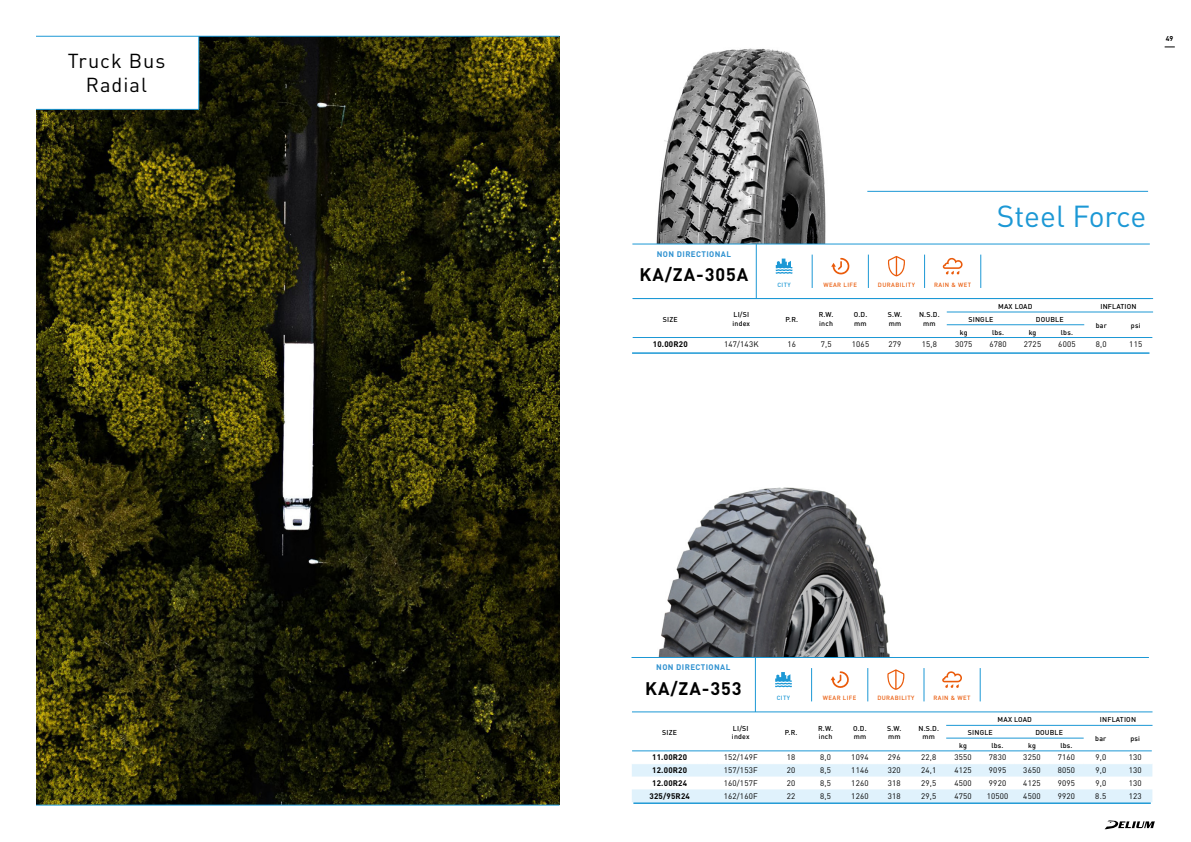
<style>
.page{position:relative;width:1191px;height:842px;background:#fff}
.page>*{position:absolute;margin:0;border:0;box-sizing:border-box;transform-origin:0 0}
.t1{font:30px "DIN";letter-spacing:-.005em;color:#1c98d5}
.t2{font:20px/24px "DIN";letter-spacing:.05em;color:#000;text-align:center}
.t3{font:700 18px "DIN";letter-spacing:.05em;color:#000}
.t4{font:8px "DIN";letter-spacing:.025em;color:#000}
.t5{font:700 8px "DIN";letter-spacing:.025em;color:#000}
.t6{font:700 8px "DIN";letter-spacing:.05em;color:#3192d0}
.t7{font:500 7px/8.4px "DIN";letter-spacing:.025em;color:#000}
.t8{font:700 7px "DIN";color:#000}
.t9{font:500 6px "DIN";letter-spacing:.07em;color:#ea5b0b}
.t10{font:500 6px "DIN";letter-spacing:.07em;color:#1c98d5}
</style>
<div class="page">
<svg style="left:1105px;top:820px;width:50px;height:9px"></svg>
<img style="left:640px;top:48px;width:196px;height:196px">
<hr style="left:632px;top:352px;width:517px;height:2px;background:#1c98d5">
<hr style="left:632px;top:298px;width:521px;height:1px;background:#1c98d5">
<svg style="left:942px;top:257px;width:20px;height:18px"></svg>
<svg style="left:775px;top:259px;width:17px;height:15px"></svg>
<svg style="left:831px;top:258px;width:18px;height:17px"></svg>
<svg style="left:888px;top:256px;width:17px;height:20px"></svg>
<hr style="left:812px;top:255px;width:1px;height:33px;background:#1c98d5">
<hr style="left:868px;top:255px;width:1px;height:33px;background:#1c98d5">
<hr style="left:924px;top:255px;width:1px;height:33px;background:#1c98d5">
<hr style="left:980px;top:255px;width:1px;height:33px;background:#1c98d5">
<hr style="left:632px;top:337px;width:520px;height:1px;background:#1c98d5">
<hr style="left:946px;top:324px;width:138px;height:1px;background:#1c98d5">
<hr style="left:946px;top:312px;width:207px;height:1px;background:#1c98d5">
<hr style="left:867px;top:191px;width:281px;height:1px;background:#1c98d5">
<hr style="left:632px;top:244px;width:517px;height:1px;background:#1c98d5">
<hr style="left:756px;top:244px;width:1px;height:55px;background:#1c98d5">
<img style="left:658px;top:487px;width:232px;height:170px">
<div style="left:632px;top:764px;width:520px;height:12px;background:#e0f2fc"></div>
<svg style="left:632px;top:789px;width:520px;height:13px"></svg>
<hr style="left:633px;top:802px;width:517px;height:2px;background:#1c98d5">
<hr style="left:632px;top:712px;width:520px;height:1px;background:#1c98d5">
<svg style="left:942px;top:671px;width:20px;height:17px"></svg>
<svg style="left:775px;top:672px;width:17px;height:15px"></svg>
<svg style="left:830px;top:671px;width:19px;height:17px"></svg>
<svg style="left:887px;top:669px;width:17px;height:21px"></svg>
<hr style="left:811px;top:668px;width:1px;height:33px;background:#1c98d5">
<hr style="left:867px;top:668px;width:1px;height:33px;background:#1c98d5">
<hr style="left:923px;top:668px;width:1px;height:33px;background:#1c98d5">
<hr style="left:980px;top:668px;width:1px;height:33px;background:#1c98d5">
<hr style="left:632px;top:751px;width:519px;height:1px;background:#1c98d5">
<hr style="left:946px;top:738px;width:137px;height:1px;background:#1c98d5">
<hr style="left:946px;top:725px;width:206px;height:1px;background:#1c98d5">
<hr style="left:631px;top:657px;width:517px;height:1px;background:#1c98d5">
<hr style="left:755px;top:657px;width:1px;height:55px;background:#1c98d5">
<img style="left:36px;top:37px;width:523px;height:768px">
<div style="left:34px;top:37px;width:165px;height:72px;background:#fff"></div>
<hr style="left:36px;top:36px;width:523px;height:1px;background:#1c98d5">
<hr style="left:36px;top:805px;width:523px;height:1px;background:#1c98d5">
<hr style="left:36px;top:109px;width:163px;height:1px;background:#1c98d5">
<hr style="left:198px;top:36px;width:1px;height:73px;background:#1c98d5">
<h2 class="t2" style="left:68px;top:48px;width:99px">Truck Bus<br>Radial</h2>
<p class="t8" style="left:1165px;top:34px;width:9px">49</p>
<p class="t6" style="left:657px;top:249px;width:76px">NON DIRECTIONAL</p>
<h3 class="t3" style="left:639px;top:263px;width:110px">KA/ZA-305A</h3>
<p class="t10" style="left:777px;top:281px;width:15px">CITY</p>
<p class="t9" style="left:823px;top:281px;width:35px">WEAR LIFE</p>
<p class="t9" style="left:878px;top:281px;width:39px">DURABILITY</p>
<p class="t9" style="left:934px;top:281px;width:39px">RAIN &amp; WET</p>
<h1 class="t1" style="left:996px;top:197px;width:151px">Steel Force</h1>
<p class="t7" style="left:998px;top:302px;width:36px">MAX LOAD</p>
<p class="t7" style="left:1100px;top:302px;width:38px">INFLATION</p>
<p class="t7" style="left:663px;top:315px;width:16px">SIZE</p>
<p class="t7" style="left:732px;top:310px;width:19px">LI/SI index</p>
<p class="t7" style="left:785px;top:315px;width:14px">P.R.</p>
<p class="t7" style="left:818px;top:310px;width:16px">R.W. inch</p>
<p class="t7" style="left:853px;top:310px;width:15px">O.D. mm</p>
<p class="t7" style="left:887px;top:310px;width:16px">S.W. mm</p>
<p class="t7" style="left:919px;top:310px;width:22px;text-align:center">N.S.D. mm</p>
<p class="t7" style="left:968px;top:315px;width:26px">SINGLE</p>
<p class="t7" style="left:1036px;top:315px;width:29px">DOUBLE</p>
<p class="t7" style="left:960px;top:328px;width:9px">kg</p>
<p class="t7" style="left:992px;top:328px;width:14px">lbs.</p>
<p class="t7" style="left:1028px;top:328px;width:9px">kg</p>
<p class="t7" style="left:1061px;top:328px;width:14px">lbs.</p>
<p class="t7" style="left:1095px;top:321px;width:13px">bar</p>
<p class="t7" style="left:1131px;top:321px;width:11px">psi</p>
<p class="t5" style="left:653px;top:339px;width:36px">10.00R20</p>
<p class="t4" style="left:724px;top:339px;width:36px">147/143K</p>
<p class="t4" style="left:787px;top:339px;width:10px">16</p>
<p class="t4" style="left:820px;top:339px;width:12px">7,5</p>
<p class="t4" style="left:852px;top:339px;width:19px">1065</p>
<p class="t4" style="left:888px;top:339px;width:14px">279</p>
<p class="t4" style="left:921px;top:339px;width:17px">15,8</p>
<p class="t4" style="left:955px;top:339px;width:19px">3075</p>
<p class="t4" style="left:989px;top:339px;width:19px">6780</p>
<p class="t4" style="left:1024px;top:339px;width:19px">2725</p>
<p class="t4" style="left:1058px;top:339px;width:19px">6005</p>
<p class="t4" style="left:1096px;top:339px;width:12px">8,0</p>
<p class="t4" style="left:1129px;top:339px;width:14px">115</p>
<p class="t6" style="left:656px;top:662px;width:76px">NON DIRECTIONAL</p>
<h3 class="t3" style="left:645px;top:676px;width:98px">KA/ZA-353</h3>
<p class="t10" style="left:777px;top:694px;width:15px">CITY</p>
<p class="t9" style="left:823px;top:694px;width:35px">WEAR LIFE</p>
<p class="t9" style="left:877px;top:694px;width:39px">DURABILITY</p>
<p class="t9" style="left:933px;top:694px;width:39px">RAIN &amp; WET</p>
<p class="t7" style="left:997px;top:715px;width:36px">MAX LOAD</p>
<p class="t7" style="left:1100px;top:715px;width:38px">INFLATION</p>
<p class="t7" style="left:662px;top:728px;width:16px">SIZE</p>
<p class="t7" style="left:732px;top:724px;width:19px">LI/SI index</p>
<p class="t7" style="left:785px;top:728px;width:14px">P.R.</p>
<p class="t7" style="left:818px;top:724px;width:16px">R.W. inch</p>
<p class="t7" style="left:853px;top:724px;width:15px">O.D. mm</p>
<p class="t7" style="left:887px;top:724px;width:16px">S.W. mm</p>
<p class="t7" style="left:918px;top:724px;width:22px;text-align:center">N.S.D. mm</p>
<p class="t7" style="left:968px;top:728px;width:26px">SINGLE</p>
<p class="t7" style="left:1035px;top:728px;width:29px">DOUBLE</p>
<p class="t7" style="left:959px;top:741px;width:9px">kg</p>
<p class="t7" style="left:991px;top:741px;width:14px">lbs.</p>
<p class="t7" style="left:1028px;top:741px;width:9px">kg</p>
<p class="t7" style="left:1060px;top:741px;width:14px">lbs.</p>
<p class="t7" style="left:1095px;top:734px;width:13px">bar</p>
<p class="t7" style="left:1130px;top:734px;width:11px">psi</p>
<p class="t5" style="left:652px;top:752px;width:36px">11.00R20</p>
<p class="t4" style="left:724px;top:752px;width:35px">152/149F</p>
<p class="t4" style="left:787px;top:752px;width:10px">18</p>
<p class="t4" style="left:820px;top:752px;width:12px">8,0</p>
<p class="t4" style="left:851px;top:752px;width:19px">1094</p>
<p class="t4" style="left:888px;top:752px;width:14px">296</p>
<p class="t4" style="left:921px;top:752px;width:17px">22,8</p>
<p class="t4" style="left:954px;top:752px;width:19px">3550</p>
<p class="t4" style="left:989px;top:752px;width:19px">7830</p>
<p class="t4" style="left:1023px;top:752px;width:19px">3250</p>
<p class="t4" style="left:1057px;top:752px;width:19px">7160</p>
<p class="t4" style="left:1095px;top:752px;width:12px">9,0</p>
<p class="t4" style="left:1128px;top:752px;width:14px">130</p>
<p class="t5" style="left:652px;top:765px;width:36px">12.00R20</p>
<p class="t4" style="left:724px;top:765px;width:35px">157/153F</p>
<p class="t4" style="left:787px;top:765px;width:10px">20</p>
<p class="t4" style="left:820px;top:765px;width:12px">8,5</p>
<p class="t4" style="left:851px;top:765px;width:19px">1146</p>
<p class="t4" style="left:888px;top:765px;width:14px">320</p>
<p class="t4" style="left:921px;top:765px;width:17px">24,1</p>
<p class="t4" style="left:954px;top:765px;width:19px">4125</p>
<p class="t4" style="left:989px;top:765px;width:19px">9095</p>
<p class="t4" style="left:1023px;top:765px;width:19px">3650</p>
<p class="t4" style="left:1057px;top:765px;width:19px">8050</p>
<p class="t4" style="left:1095px;top:765px;width:12px">9,0</p>
<p class="t4" style="left:1128px;top:765px;width:14px">130</p>
<p class="t5" style="left:652px;top:778px;width:36px">12.00R24</p>
<p class="t4" style="left:724px;top:778px;width:35px">160/157F</p>
<p class="t4" style="left:787px;top:778px;width:10px">20</p>
<p class="t4" style="left:820px;top:778px;width:12px">8,5</p>
<p class="t4" style="left:851px;top:778px;width:19px">1260</p>
<p class="t4" style="left:888px;top:778px;width:14px">318</p>
<p class="t4" style="left:921px;top:778px;width:17px">29,5</p>
<p class="t4" style="left:954px;top:778px;width:19px">4500</p>
<p class="t4" style="left:989px;top:778px;width:19px">9920</p>
<p class="t4" style="left:1023px;top:778px;width:19px">4125</p>
<p class="t4" style="left:1057px;top:778px;width:19px">9095</p>
<p class="t4" style="left:1095px;top:778px;width:12px">9,0</p>
<p class="t4" style="left:1128px;top:778px;width:14px">130</p>
<p class="t5" style="left:649px;top:790px;width:42px">325/95R24</p>
<p class="t4" style="left:724px;top:791px;width:35px">162/160F</p>
<p class="t4" style="left:787px;top:791px;width:10px">22</p>
<p class="t4" style="left:820px;top:791px;width:12px">8,5</p>
<p class="t4" style="left:851px;top:791px;width:19px">1260</p>
<p class="t4" style="left:888px;top:791px;width:14px">318</p>
<p class="t4" style="left:921px;top:791px;width:17px">29,5</p>
<p class="t4" style="left:954px;top:791px;width:19px">4750</p>
<p class="t4" style="left:986px;top:791px;width:23px">10500</p>
<p class="t4" style="left:1023px;top:791px;width:19px">4500</p>
<p class="t4" style="left:1057px;top:791px;width:19px">9920</p>
<p class="t4" style="left:1095px;top:791px;width:12px">8.5</p>
<p class="t4" style="left:1128px;top:791px;width:14px">123</p>
</div>
